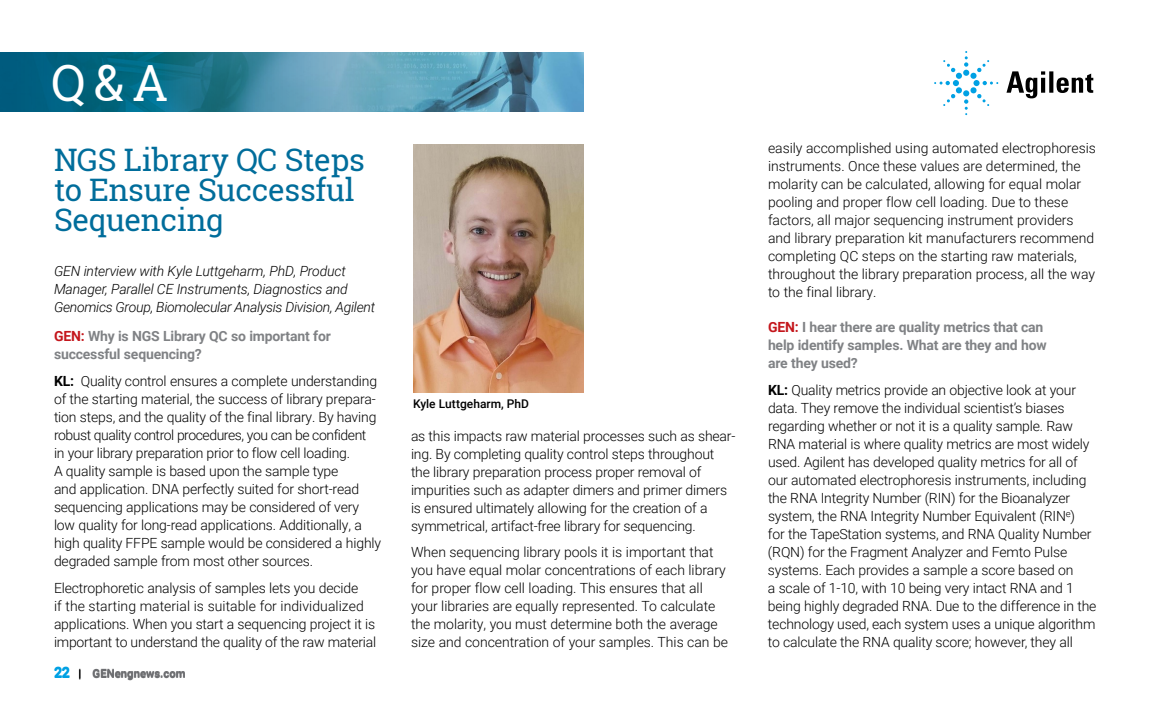
<style>
.page{position:relative;width:1152px;height:720px;background:#fff}
.page>*{position:absolute;margin:0;border:0;box-sizing:border-box;transform-origin:0 0}
.t1{font:50px "Roboto Slab";color:#fff}
.t2{font:31px/30px "Roboto Slab";letter-spacing:-.01em;color:#006d9b}
.t3{font:300 14px/18px "Roboto";letter-spacing:-.01em;color:#000}
.t4{font:700 14px/18px "Roboto";letter-spacing:-.01em;color:#808285}
.t5{font:italic 300 14px/18px "Roboto";letter-spacing:-.01em;color:#000}
.t6{font:500 12px "Roboto";color:#000}
.t7{font:700 11.3px "Roboto";color:#6d6e71}
.s1{color:#c4161c}
.s2{font-weight:700}
.s3{font-size:14.4px;color:#00a1e4}
.s4{color:#000}
</style>
<div class="page">
<svg style="left:1006px;top:71px;width:87px;height:27px"></svg>
<svg style="left:934px;top:51px;width:64px;height:64px"></svg>
<img style="left:0;top:53px;width:584px;height:59px">
<svg style="left:0;top:53px;width:477px;height:58px;background:#34849d"></svg>
<img style="left:413px;top:145px;width:171px;height:247px">
<h1 class="t1" style="left:51px;top:49px;width:118px">Q &amp; A</h1>
<h2 class="t2" style="left:54px;top:144px;width:312px">NGS Library QC Steps to Ensure Successful<br>Sequencing</h2>
<p class="t5" style="left:54px;top:261px;width:323px">GEN interview with Kyle Luttgeharm, PhD, Product<br>Manager, Parallel CE Instruments, Diagnostics and<br>Genomics Group, Biomolecular Analysis Division, Agilent</p>
<p class="t4" style="left:54px;top:326px;width:278px"><span class="s1">GEN:</span> Why is NGS Library QC so important for successful sequencing?</p>
<p class="t3" style="left:54px;top:371px;width:329px"><span class="s2">KL:</span> Quality control ensures a complete understanding of the starting material, the success of library prepara&shy;tion steps, and the quality of the final library. By having robust quality control procedures, you can be confident<br>in your library preparation prior to flow cell loading.<br>A quality sample is based upon the sample type<br>and application. DNA perfectly suited for short-read sequencing applications may be considered of very low quality for long-read applications. Additionally, a high quality FFPE sample would be considered a highly degraded sample from most other sources.</p>
<p class="t3" style="left:54px;top:578px;width:324px">Electrophoretic analysis of samples lets you decide<br>if the starting material is suitable for individualized applications. When you start a sequencing project it is important to understand the quality of the raw material</p>
<p class="t7" style="left:54px;top:665px;width:133px"><span class="s3">22</span> <span class="s4">|</span> GENengnews.com</p>
<p class="t6" style="left:413px;top:395px;width:117px">Kyle Luttgeharm, PhD</p>
<p class="t3" style="left:411px;top:426px;width:326px">as this impacts raw material processes such as shear&shy;ing. By completing quality control steps throughout the library preparation process proper removal of impurities such as adapter dimers and primer dimers is ensured ultimately allowing for the creation of a symmetrical, artifact-free library for sequencing.</p>
<p class="t3" style="left:411px;top:542px;width:319px">When sequencing library pools it is important that you have equal molar concentrations of each library for proper flow cell loading. This ensures that all your libraries are equally represented. To calculate the molarity, you must determine both the average size and concentration of your samples. This can be</p>
<p class="t3" style="left:768px;top:139px;width:329px">easily accomplished using automated electrophoresis instruments. Once these values are determined, the molarity can be calculated, allowing for equal molar pooling and proper flow cell loading. Due to these factors, all major sequencing instrument providers and library preparation kit manufacturers recommend completing QC steps on the starting raw materials, throughout the library preparation process, all the way to the final library.</p>
<p class="t4" style="left:768px;top:318px;width:280px"><span class="s1">GEN:</span> I hear there are quality metrics that can help identify samples. What are they and how are they used?</p>
<p class="t3" style="left:768px;top:381px;width:330px"><span class="s2">KL:</span> Quality metrics provide an objective look at your data. They remove the individual scientist’s biases regarding whether or not it is a quality sample. Raw RNA material is where quality metrics are most widely used. Agilent has developed quality metrics for all of our automated electrophoresis instruments, including the RNA Integrity Number (RIN) for the Bioanalyzer system, the RNA Integrity Number Equivalent (RIN<sup>e</sup>)<br>for the TapeStation systems, and RNA Quality Number (RQN) for the Fragment Analyzer and Femto Pulse systems. Each provides a sample a score based on<br>a scale of 1-10, with 10 being very intact RNA and 1 being highly degraded RNA. Due to the difference in the technology used, each system uses a unique algorithm to calculate the RNA quality score; however, they all</p>
</div>
